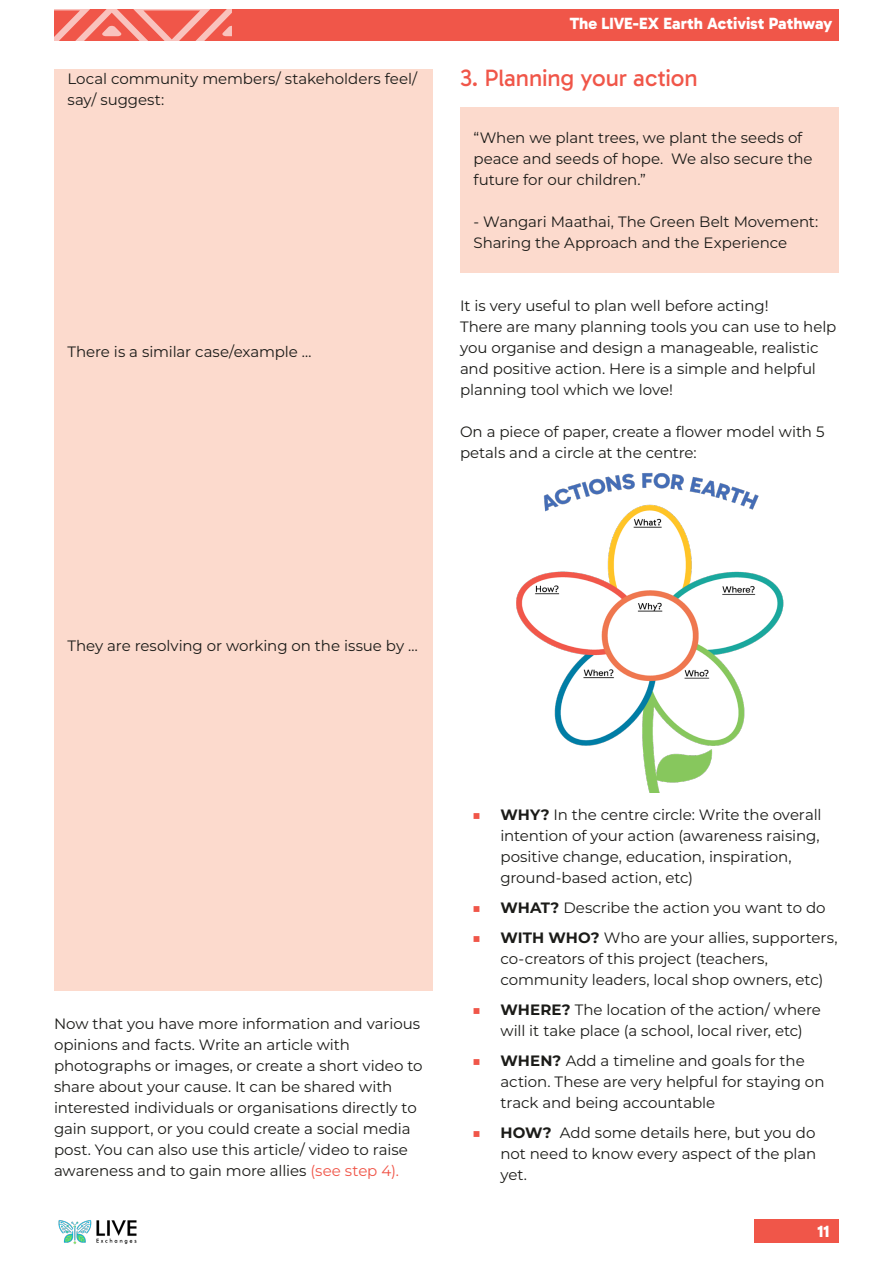
<style>
.page{position:relative;width:893px;height:1263px;background:#fff}
.page>*{position:absolute;margin:0;border:0;box-sizing:border-box;transform-origin:0 0}
.subtopic{font:24px "Gabarito";letter-spacing:-.005em;color:#f05649}
.t1{font:800 16.5px "Gabarito";letter-spacing:-.005em;color:#fff}
.body_text_style{font:15px/21px "Montserrat";letter-spacing:-.005em;color:#1b1b18}
.s1{color:#f05649}
.s2{font-weight:700;font-style:italic;color:#f05649}
.s3{font-weight:700}
</style>
<div class="page">
<img style="left:58px;top:1220px;width:79px;height:24px">
<div style="left:755px;top:1219px;width:84px;height:24px;background:#f05649"></div>
<div style="left:54px;top:9px;width:785px;height:31px;background:#f05649"></div>
<svg style="left:54px;top:9px;width:178px;height:32px"></svg>
<div style="left:460px;top:108px;width:379px;height:165px;background:#fcdacd"></div>
<div style="left:54px;top:69px;width:379px;height:921px;background:#fcdacd"></div>
<img style="left:516px;top:472px;width:268px;height:321px">
<p class="body_text_style" style="left:68px;top:67px;width:351px">Local community members/ stakeholders feel/ say/ suggest:</p>
<p class="body_text_style" style="left:68px;top:340px;width:246px">There is a similar case/example …</p>
<p class="t1" style="left:570px;top:13px;width:264px">The LIVE-EX Earth Activist Pathway</p>
<p class="subtopic" style="left:460px;top:63px;width:239px">3. Planning your action</p>
<p class="body_text_style" style="left:473px;top:127px;width:340px">“When we plant trees, we plant the seeds of peace and seeds of hope. We also secure the future for our children.”</p>
<p class="body_text_style" style="left:473px;top:211px;width:346px">- Wangari Maathai, The Green Belt Movement:<br>Sharing the Approach and the Experience</p>
<p class="body_text_style" style="left:460px;top:295px;width:310px">It is very useful to plan well before acting!</p>
<p class="body_text_style" style="left:460px;top:316px;width:378px">There are many planning tools you can use to help you organise and design a manageable, realistic and positive action. Here is a simple and helpful planning tool which we love!</p>
<p class="body_text_style" style="left:460px;top:421px;width:366px">On a piece of paper, create a flower model with 5 petals and a circle at the centre:</p>
<p class="body_text_style" style="left:68px;top:634px;width:352px">They are resolving or working on the issue by …</p>
<p class="body_text_style" style="left:54px;top:1012px;width:370px">Now that you have more information and various opinions and facts. Write an article with photographs or images, or create a short video to share about your cause. It can be shared with interested individuals or organisations directly to gain support, or you could create a social media post. You can also use this article/ video to raise awareness and to gain more allies <span class="s1">(see step 4).</span></p>
<p class="body_text_style" style="left:500px;top:803px;width:322px;text-indent:-28px"><span class="s2">■</span> <span class="s3">WHY?</span> In the centre circle: Write the overall intention of your action (awareness raising, positive change, education, inspiration, ground-based action, etc)</p>
<p class="body_text_style" style="left:472px;top:896px;width:355px"><span class="s2">■</span> <span class="s3">WHAT?</span> Describe the action you want to do</p>
<p class="body_text_style" style="left:500px;top:926px;width:339px;text-indent:-28px"><span class="s2">■</span> <span class="s3">WITH WHO?</span> Who are your allies, supporters, co-creators of this project (teachers, community leaders, local shop owners, etc)</p>
<p class="body_text_style" style="left:500px;top:998px;width:322px;text-indent:-28px"><span class="s2">■</span> <span class="s3">WHERE?</span> The location of the action/ where will it take place (a school, local river, etc)</p>
<p class="body_text_style" style="left:500px;top:1049px;width:325px;text-indent:-28px"><span class="s2">■</span> <span class="s3">WHEN?</span> Add a timeline and goals for the action. These are very helpful for staying on track and being accountable</p>
<p class="body_text_style" style="left:500px;top:1121px;width:317px;text-align:justify;text-indent:-28px"><span class="s2">■</span> <span class="s3">HOW?</span> Add some details here, but you do not need to know every aspect of the plan yet.</p>
<p class="t1" style="left:817px;top:1221px;width:14px">11</p>
</div>
